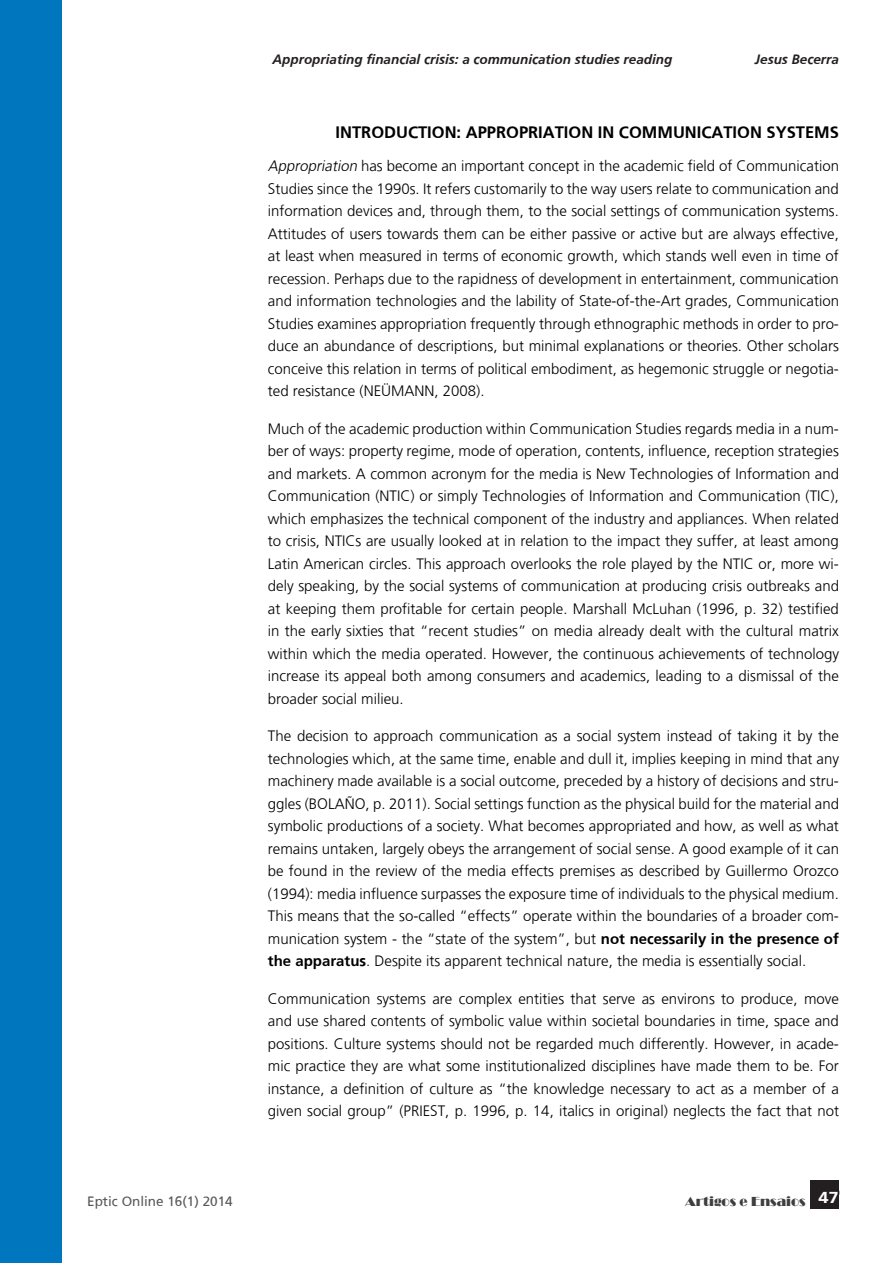
<style>
.page{position:relative;width:893px;height:1263px;background:#fff}
.page>*{position:absolute;margin:0;border:0;box-sizing:border-box;transform-origin:0 0}
.rev_subtitulos{font:700 16.5px "Frutiger";color:#000}
.rev_artigo{font:300 15px/22.5px "Frutiger";color:#000;text-align:justify}
.t1{font:italic 700 13.5px "Frutiger";color:#231f20}
.t2{font:13.5px "Frutiger";color:#57585a}
.t3{font:13.5px "Broadway";color:#3e3e3f}
.s1{font-style:italic}
.s2{font-weight:700}
</style>
<div class="page">
<div style="left:811px;top:1180px;width:28px;height:29px;background:#231f20"></div>
<div style="left:0;top:0;width:62px;height:1263px;background:#0076bf"></div>
<p class="t1" style="left:273px;top:52px;width:401px">Appropriating financial crisis: a communication studies reading</p>
<p class="t1" style="left:755px;top:52px;width:86px">Jesus Becerra</p>
<p class="rev_subtitulos" style="left:336px;top:123px;width:505px">INTRODUCTION: APPROPRIATION IN COMMUNICATION SYSTEMS</p>
<p class="rev_artigo" style="left:268px;top:155px;width:573px"><span class="s1">Appropriation</span> has become an important concept in the academic field of Communication Studies since the 1990s. It refers customarily to the way users relate to communication and information devices and, through them, to the social settings of communication systems.<br>Attitudes of users towards them can be either passive or active but are always effective, at least when measured in terms of economic growth, which stands well even in time of recession. Perhaps due to the rapidness of development in entertainment, communication and information technologies and the lability of State-of-the-Art grades, Communication Studies examines appropriation frequently through ethnographic methods in order to pro&shy;duce an abundance of descriptions, but minimal explanations or theories. Other scholars conceive this relation in terms of political embodiment, as hegemonic struggle or negotia&shy;ted resistance (NEÜMANN, 2008).</p>
<p class="rev_artigo" style="left:268px;top:417px;width:573px">Much of the academic production within Communication Studies regards media in a num&shy;ber of ways: property regime, mode of operation, contents, influence, reception strategies and markets. A common acronym for the media is New Technologies of Information and Communication (NTIC) or simply Technologies of Information and Communication (TIC), which emphasizes the technical component of the industry and appliances. When related to crisis, NTICs are usually looked at in relation to the impact they suffer, at least among Latin American circles. This approach overlooks the role played by the NTIC or, more wi&shy;dely speaking, by the social systems of communication at producing crisis outbreaks and at keeping them profitable for certain people. Marshall McLuhan (1996, p. 32) testified in the early sixties that “recent studies” on media already dealt with the cultural matrix within which the media operated. However, the continuous achievements of technology increase its appeal both among consumers and academics, leading to a dismissal of the broader social milieu.</p>
<p class="rev_artigo" style="left:268px;top:725px;width:573px">The decision to approach communication as a social system instead of taking it by the technologies which, at the same time, enable and dull it, implies keeping in mind that any machinery made available is a social outcome, preceded by a history of decisions and stru&shy;ggles (BOLAÑO, p. 2011). Social settings function as the physical build for the material and symbolic productions of a society. What becomes appropriated and how, as well as what remains untaken, largely obeys the arrangement of social sense. A good example of it can be found in the review of the media effects premises as described by Guillermo Orozco (1994): media influence surpasses the exposure time of individuals to the physical medium.<br>This means that the so-called “effects” operate within the boundaries of a broader com&shy;munication system - the “state of the system”, but <span class="s2">not necessarily in the presence of the apparatus</span>. Despite its apparent technical nature, the media is essentially social.</p>
<p class="rev_artigo" style="left:268px;top:987px;width:573px">Communication systems are complex entities that serve as environs to produce, move and use shared contents of symbolic value within societal boundaries in time, space and positions. Culture systems should not be regarded much differently. However, in acade&shy;mic practice they are what some institutionalized disciplines have made them to be. For instance, a definition of culture as “the knowledge necessary to act as a member of a given social group” (PRIEST, p. 1996, p. 14, italics in original) neglects the fact that not</p>
<p class="t2" style="left:87px;top:1193px;width:147px">Eptic Online 16(1) 2014</p>
<p class="t3" style="left:685px;top:1194px;width:155px">Artigos e Ensaios <sup>47</sup></p>
</div>
